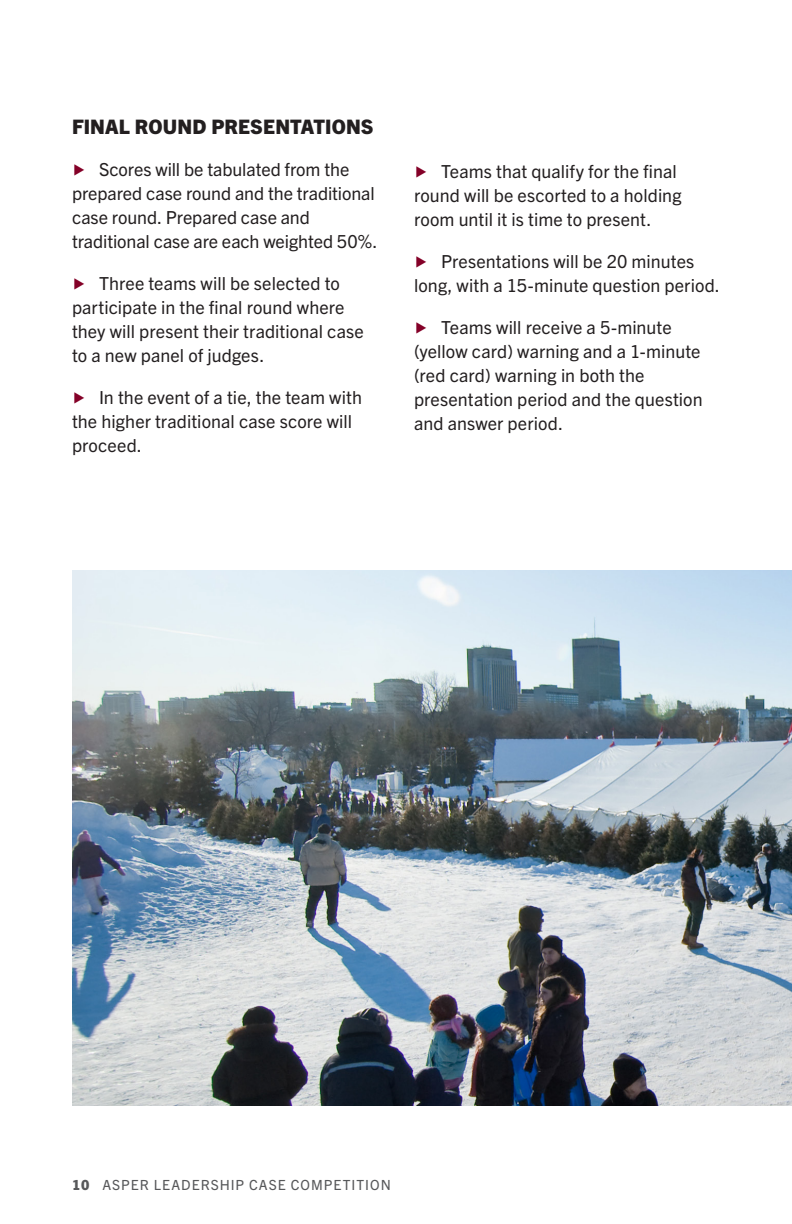
<style>
.page{position:relative;width:792px;height:1224px;background:#fff}
.page>*{position:absolute;margin:0;border:0;box-sizing:border-box;transform-origin:0 0}
.sub{font:800 20px "Trade Gothic Next LT Pro";letter-spacing:.005em;color:#231f20}
.t1{font:18px/24px "Trade Gothic Next LT Pro";letter-spacing:.005em;color:#231f20}
.t2{font:14px "Trade Gothic Next LT Pro";letter-spacing:.07em;color:#57585a}
.s1{color:#840128}
.s2{font-weight:800}
</style>
<div class="page">
<img style="left:72px;top:570px;width:720px;height:536px">
<p class="sub" style="left:72px;top:112px;width:303px">FINAL ROUND PRESENTATIONS</p>
<p class="t1" style="left:72px;top:156px;width:307px"><span class="s1">▶</span> Scores will be tabulated from the prepared case round and the traditional case round. Prepared case and traditional case are each weighted 50%.</p>
<p class="t1" style="left:72px;top:270px;width:293px"><span class="s1">▶</span> Three teams will be selected to participate in the final round where they will present their traditional case to a new panel of judges.</p>
<p class="t1" style="left:72px;top:384px;width:291px"><span class="s1">▶</span> In the event of a tie, the team with the higher traditional case score will proceed.</p>
<p class="t1" style="left:414px;top:158px;width:269px"><span class="s1">▶</span> Teams that qualify for the final round will be escorted to a holding room until it is time to present.</p>
<p class="t1" style="left:414px;top:248px;width:307px"><span class="s1">▶</span> Presentations will be 20 minutes long, with a 15-minute question period.</p>
<p class="t1" style="left:414px;top:314px;width:290px"><span class="s1">▶</span> Teams will receive a 5-minute (yellow card) warning and a 1-minute (red card) warning in both the presentation period and the question and answer period.</p>
<p class="t2" style="left:72px;top:1175px;width:320px"><span class="s2">10</span> ASPER LEADERSHIP CASE COMPETITION</p>
</div>
